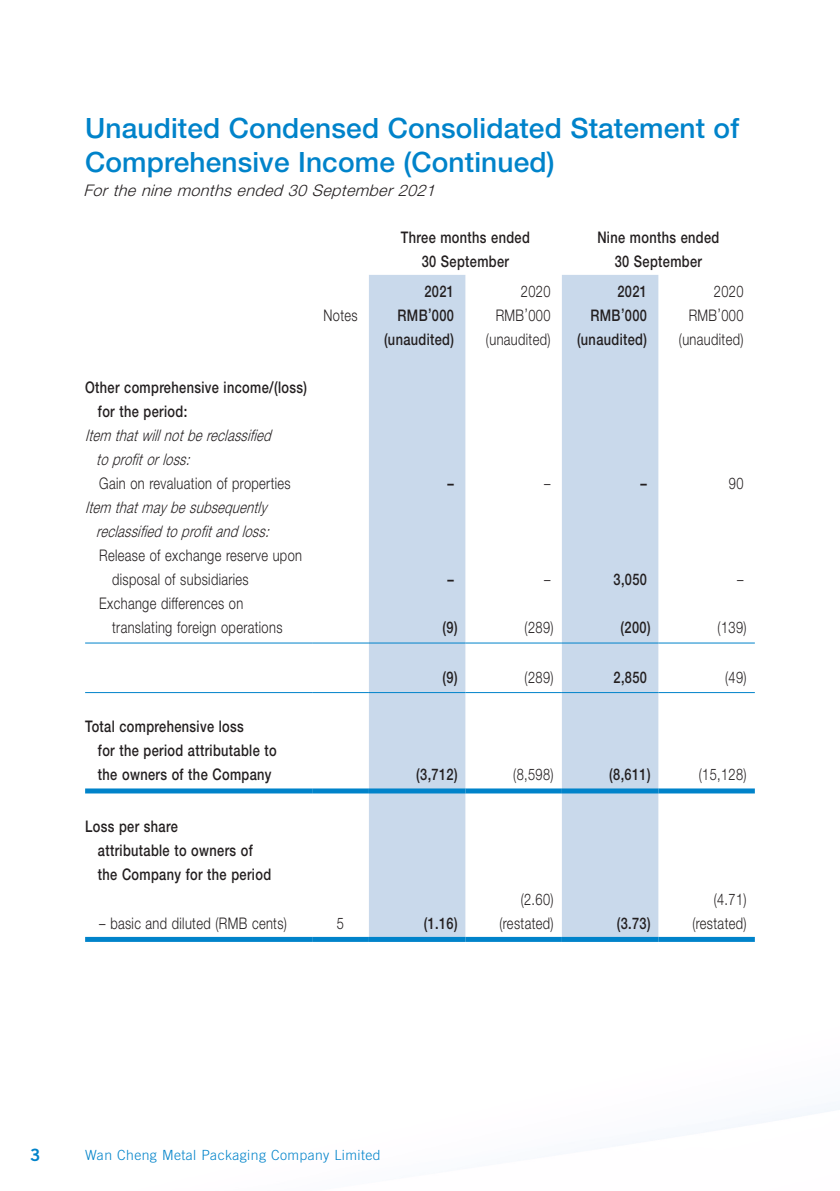
<style>
.page{position:relative;width:840px;height:1191px;background:#fff}
.page>*{position:absolute;margin:0;border:0;box-sizing:border-box;transform-origin:0 0}
.t1{font:500 28px/34px "Helvetica Neue LT Std";letter-spacing:.005em;color:#0083ca}
.t2{font:17px "Trade Gothic LT Std Bd 2";color:#0083ca}
.t3{font:500 16px/24px "Helvetica Neue LT Std";letter-spacing:.03em;color:#231f20;scale:.8 1}
.t4{font:300 16px/24px "Helvetica Neue LT Std";letter-spacing:.03em;color:#231f20;scale:.8 1}
.t5{font:italic 300 16px/24px "Helvetica Neue LT Std";color:#231f20;scale:.8 1}
.t6{font:italic 300 16px "Helvetica Neue LT Std";color:#231f20}
.t7{font:300 14px "Trade Gothic LT Std";letter-spacing:.03em;color:#0083ca}
</style>
<div class="page">
<svg style="left:369px;top:275px;width:289px;height:662px;fill:#c9d9eb"></svg>
<hr style="left:85px;top:642px;width:227px;height:1px;background:#0083ca">
<hr style="left:312px;top:642px;width:57px;height:1px;background:#0083ca">
<hr style="left:369px;top:642px;width:96px;height:1px;background:#0083ca">
<hr style="left:465px;top:642px;width:96px;height:1px;background:#0083ca">
<hr style="left:561px;top:642px;width:97px;height:1px;background:#0083ca">
<hr style="left:658px;top:642px;width:96px;height:1px;background:#0083ca">
<hr style="left:85px;top:692px;width:227px;height:1px;background:#0083ca">
<hr style="left:312px;top:692px;width:57px;height:1px;background:#0083ca">
<hr style="left:369px;top:692px;width:96px;height:1px;background:#0083ca">
<hr style="left:465px;top:692px;width:96px;height:1px;background:#0083ca">
<hr style="left:561px;top:692px;width:97px;height:1px;background:#0083ca">
<hr style="left:658px;top:692px;width:96px;height:1px;background:#0083ca">
<div style="left:85px;top:788px;width:227px;height:5px;background:#0083ca"></div>
<div style="left:312px;top:788px;width:57px;height:5px;background:#0083ca"></div>
<div style="left:369px;top:788px;width:96px;height:5px;background:#0083ca"></div>
<div style="left:465px;top:788px;width:96px;height:5px;background:#0083ca"></div>
<div style="left:561px;top:788px;width:97px;height:5px;background:#0083ca"></div>
<div style="left:658px;top:788px;width:96px;height:5px;background:#0083ca"></div>
<div style="left:85px;top:937px;width:227px;height:5px;background:#0083ca"></div>
<div style="left:312px;top:937px;width:57px;height:5px;background:#0083ca"></div>
<div style="left:369px;top:937px;width:96px;height:5px;background:#0083ca"></div>
<div style="left:465px;top:937px;width:96px;height:5px;background:#0083ca"></div>
<div style="left:561px;top:937px;width:97px;height:5px;background:#0083ca"></div>
<div style="left:658px;top:937px;width:96px;height:5px;background:#0083ca"></div>
<h1 class="t1" style="left:85px;top:111px;width:655px">Unaudited Condensed Consolidated Statement of<br>Comprehensive Income (Continued)</h1>
<p class="t6" style="left:83px;top:181px;width:358px">Forthe nine monthsended 30 September2021</p>
<p class="t3" style="left:400px;top:225px;width:163px;text-align:center">Three months ended<br>30 September</p>
<p class="t3" style="left:597px;top:225px;width:154px;text-align:center">Nine months ended<br>30 September</p>
<p class="t3" style="left:424px;top:279px;width:38px">2021</p>
<p class="t4" style="left:520px;top:279px;width:38px">2020</p>
<p class="t3" style="left:617px;top:279px;width:38px">2021</p>
<p class="t4" style="left:713px;top:279px;width:38px">2020</p>
<p class="t4" style="left:323px;top:303px;width:44px">Notes</p>
<p class="t3" style="left:397px;top:303px;width:72px">RMB’000</p>
<p class="t4" style="left:495px;top:303px;width:70px">RMB’000</p>
<p class="t3" style="left:590px;top:303px;width:72px">RMB’000</p>
<p class="t4" style="left:688px;top:303px;width:70px">RMB’000</p>
<p class="t3" style="left:384px;top:327px;width:89px">(unaudited)</p>
<p class="t4" style="left:485px;top:327px;width:82px">(unaudited)</p>
<p class="t3" style="left:576px;top:327px;width:89px">(unaudited)</p>
<p class="t4" style="left:678px;top:327px;width:82px">(unaudited)</p>
<p class="t3" style="left:98px;top:375px;width:263px;text-indent:-13px">Other comprehensive income/(loss) for the period:</p>
<p class="t5" style="left:96px;top:423px;width:225px;text-indent:-11px">Item thatwillnotbereclassified toprofitorloss:</p>
<p class="t4" style="left:99px;top:471px;width:241px">Gain on revaluation of properties</p>
<p class="t3" style="left:447px;top:471px;width:9px">–</p>
<p class="t4" style="left:544px;top:471px;width:10px">–</p>
<p class="t3" style="left:640px;top:471px;width:10px">–</p>
<p class="t4" style="left:728px;top:471px;width:20px">90</p>
<p class="t5" style="left:96px;top:495px;width:223px;text-indent:-11px">Item thatmay besubsequently reclassifiedtoprofitandloss:</p>
<p class="t4" style="left:112px;top:543px;width:239px;text-indent:-13px">Release of exchange reserve upon disposal of subsidiaries</p>
<p class="t3" style="left:447px;top:567px;width:10px">–</p>
<p class="t4" style="left:544px;top:567px;width:10px">–</p>
<p class="t3" style="left:613px;top:567px;width:43px">3,050</p>
<p class="t4" style="left:736px;top:567px;width:10px">–</p>
<p class="t4" style="left:112px;top:591px;width:214px;text-indent:-13px">Exchange differences on translating foreign operations</p>
<p class="t3" style="left:98px;top:714px;width:225px;text-indent:-13px">Total comprehensive loss<br>for the period attributable to the owners of the Company</p>
<p class="t3" style="left:442px;top:615px;width:20px">(9)</p>
<p class="t4" style="left:524px;top:615px;width:38px">(289)</p>
<p class="t3" style="left:620px;top:615px;width:39px">(200)</p>
<p class="t4" style="left:717px;top:615px;width:38px">(139)</p>
<p class="t3" style="left:442px;top:664px;width:20px">(9)</p>
<p class="t4" style="left:524px;top:664px;width:38px">(289)</p>
<p class="t3" style="left:613px;top:664px;width:43px">2,850</p>
<p class="t4" style="left:724px;top:664px;width:28px">(49)</p>
<p class="t3" style="left:416px;top:762px;width:53px">(3,712)</p>
<p class="t4" style="left:513px;top:762px;width:52px">(8,598)</p>
<p class="t3" style="left:609px;top:762px;width:53px">(8,611)</p>
<p class="t4" style="left:698px;top:762px;width:61px">(15,128)</p>
<p class="t3" style="left:98px;top:814px;width:218px;text-indent:-13px">Loss per share<br>attributable to owners of the Company for the period</p>
<p class="t4" style="left:99px;top:910px;width:236px">– basic and diluted (RMB cents)</p>
<p class="t4" style="left:337px;top:910px;width:10px">5</p>
<p class="t3" style="left:423px;top:910px;width:44px">(1.16)</p>
<p class="t4" style="left:499px;top:886px;width:69px;text-align:right">(2.60) (restated)</p>
<p class="t3" style="left:616px;top:910px;width:44px">(3.73)</p>
<p class="t4" style="left:692px;top:886px;width:69px;text-align:right">(4.71) (restated)</p>
<p class="t2" style="left:30px;top:1144px;width:12px">3</p>
<p class="t7" style="left:85px;top:1146px;width:297px">Wan Cheng Metal Packaging Company Limited</p>
</div>
